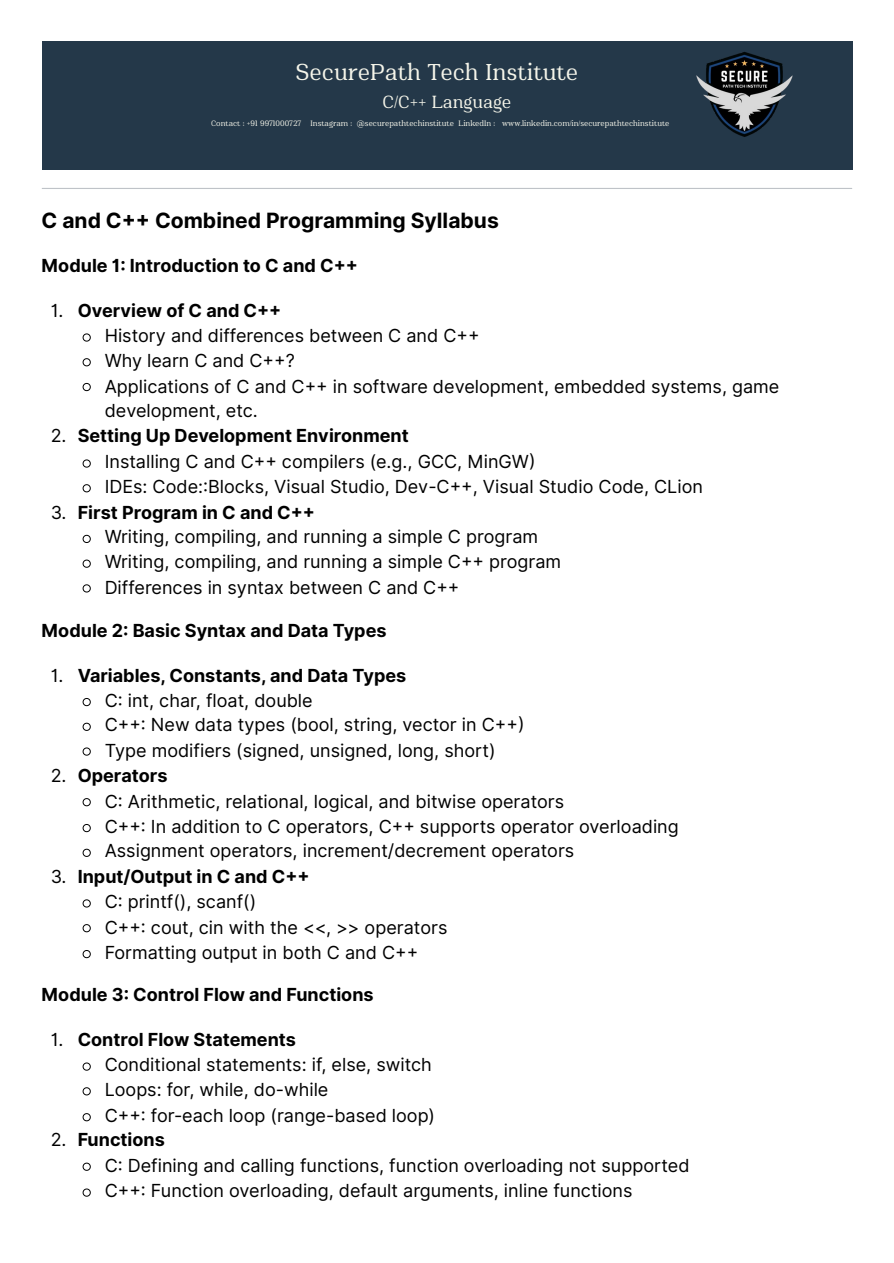
<style>
.page{position:relative;width:894px;height:1263px;background:#fff}
.page>*{position:absolute;margin:0;border:0;box-sizing:border-box;transform-origin:0 0}
.t1{font:25.35px "Montnapha";color:#f5f5ea}
.t2{font:700 21px "Inter";color:#000}
.t3{font:19.5px "Montnapha";color:#f5f5ea}
.t4{font:18px/24.8px "Inter";color:#000}
.t5{font:700 18px "Inter";color:#000}
.t6{font:8.7px "Montnapha";color:#f5f5ea}
.s1{font-weight:400}
</style>
<div class="page">
<div style="left:42px;top:42px;width:810px;height:128px;background:#243849"></div>
<img style="left:696px;top:52px;width:97px;height:85px">
<hr style="left:42px;top:188px;width:809px;height:1px;background:#bfc3c8">
<svg style="left:82px;top:333px;width:9px;height:9px"></svg>
<svg style="left:82px;top:358px;width:9px;height:9px"></svg>
<svg style="left:82px;top:383px;width:9px;height:8px"></svg>
<svg style="left:82px;top:459px;width:9px;height:9px"></svg>
<svg style="left:82px;top:484px;width:9px;height:9px"></svg>
<svg style="left:82px;top:535px;width:9px;height:8px"></svg>
<svg style="left:82px;top:559px;width:9px;height:9px"></svg>
<svg style="left:82px;top:584px;width:9px;height:9px"></svg>
<svg style="left:82px;top:698px;width:9px;height:8px"></svg>
<svg style="left:82px;top:722px;width:9px;height:9px"></svg>
<svg style="left:82px;top:747px;width:9px;height:9px"></svg>
<svg style="left:82px;top:798px;width:9px;height:8px"></svg>
<svg style="left:82px;top:824px;width:9px;height:8px"></svg>
<svg style="left:82px;top:848px;width:9px;height:9px"></svg>
<svg style="left:82px;top:899px;width:9px;height:9px"></svg>
<svg style="left:82px;top:924px;width:9px;height:8px"></svg>
<svg style="left:82px;top:950px;width:9px;height:8px"></svg>
<svg style="left:82px;top:1062px;width:9px;height:9px"></svg>
<svg style="left:82px;top:1087px;width:9px;height:9px"></svg>
<svg style="left:82px;top:1113px;width:9px;height:8px"></svg>
<svg style="left:82px;top:1162px;width:9px;height:9px"></svg>
<svg style="left:82px;top:1188px;width:9px;height:9px"></svg>
<p class="t1" style="left:295px;top:56px;width:284px">SecurePath Tech Institute</p>
<p class="t3" style="left:382px;top:90px;width:130px">C/C++ Language</p>
<p class="t6" style="left:211px;top:118px;width:459px">Contact : +91 9971000727 Instagram : @securepathtechinstitute LinkedIn : www.linkedin.com/in/securepathtechinstitute</p>
<h1 class="t2" style="left:42px;top:208px;width:458px">C and C+ + Combined Programming Syllabus</h1>
<h2 class="t5" style="left:42px;top:255px;width:314px">Module 1: Introduction to C and C+ +</h2>
<p class="t5" style="left:51px;top:300px;width:229px"><span class="s1">1.</span> Overview of C and C+ +</p>
<p class="t4" style="left:105px;top:323px;width:373px">History and differences between C and C+ +</p>
<p class="t4" style="left:105px;top:348px;width:192px">Why learn C and C+ +?</p>
<p class="t4" style="left:105px;top:374px;width:676px">Applications of C and C+ + in software development, embedded systems, game development, etc.</p>
<p class="t5" style="left:51px;top:425px;width:359px"><span class="s1">2.</span> Setting Up Development Environment</p>
<p class="t4" style="left:105px;top:449px;width:429px">Installing C and C+ + compilers (e.g., GCC, MinGW)</p>
<p class="t4" style="left:105px;top:474px;width:599px">IDEs: Code::Blocks, Visual Studio, Dev-C+ + , Visual Studio Code, CLion</p>
<p class="t5" style="left:51px;top:501px;width:263px"><span class="s1">3.</span> First Program in C and C+ +</p>
<p class="t4" style="left:105px;top:524px;width:435px">Writing, compiling, and running a simple C program</p>
<p class="t4" style="left:105px;top:549px;width:458px">Writing, compiling, and running a simple C+ + program</p>
<p class="t4" style="left:105px;top:575px;width:353px">Differences in syntax between C and C+ +</p>
<h2 class="t5" style="left:42px;top:619px;width:346px">Module 2: Basic Syntax and Data Types</h2>
<p class="t5" style="left:51px;top:664px;width:357px"><span class="s1">1.</span> Variables, Constants, and Data Types</p>
<p class="t4" style="left:105px;top:688px;width:209px">C: int, char, float, double</p>
<p class="t4" style="left:105px;top:712px;width:418px">C+ + : New data types (bool, string, vector in C+ +)</p>
<p class="t4" style="left:105px;top:738px;width:392px">Type modifiers (signed, unsigned, long, short)</p>
<p class="t5" style="left:51px;top:765px;width:118px"><span class="s1">2.</span> Operators</p>
<p class="t4" style="left:105px;top:789px;width:461px">C: Arithmetic, relational, logical, and bitwise operators</p>
<p class="t4" style="left:105px;top:814px;width:575px">C+ + : In addition to C operators, C+ + supports operator overloading</p>
<p class="t4" style="left:105px;top:838px;width:471px">Assignment operators, increment/decrement operators</p>
<p class="t5" style="left:51px;top:866px;width:257px"><span class="s1">3.</span> Input/Output in C and C+ +</p>
<p class="t4" style="left:105px;top:889px;width:153px">C: printf(), scanf()</p>
<p class="t4" style="left:105px;top:915px;width:344px">C+ + : cout, cin with the &lt;&lt;, &gt;&gt; operators</p>
<p class="t4" style="left:105px;top:940px;width:311px">Formatting output in both C and C+ +</p>
<h2 class="t5" style="left:42px;top:984px;width:333px">Module 3: Control Flow and Functions</h2>
<p class="t5" style="left:51px;top:1029px;width:247px"><span class="s1">1.</span> Control Flow Statements</p>
<p class="t4" style="left:105px;top:1052px;width:328px">Conditional statements: if, else, switch</p>
<p class="t4" style="left:105px;top:1077px;width:225px">Loops: for, while, do-while</p>
<p class="t4" style="left:105px;top:1103px;width:332px">C+ + : for-each loop (range-based loop)</p>
<p class="t5" style="left:51px;top:1129px;width:116px"><span class="s1">2.</span> Functions</p>
<p class="t4" style="left:105px;top:1153px;width:586px">C: Defining and calling functions, function overloading not supported</p>
<p class="t4" style="left:105px;top:1178px;width:529px">C+ + : Function overloading, default arguments, inline functions</p>
</div>
